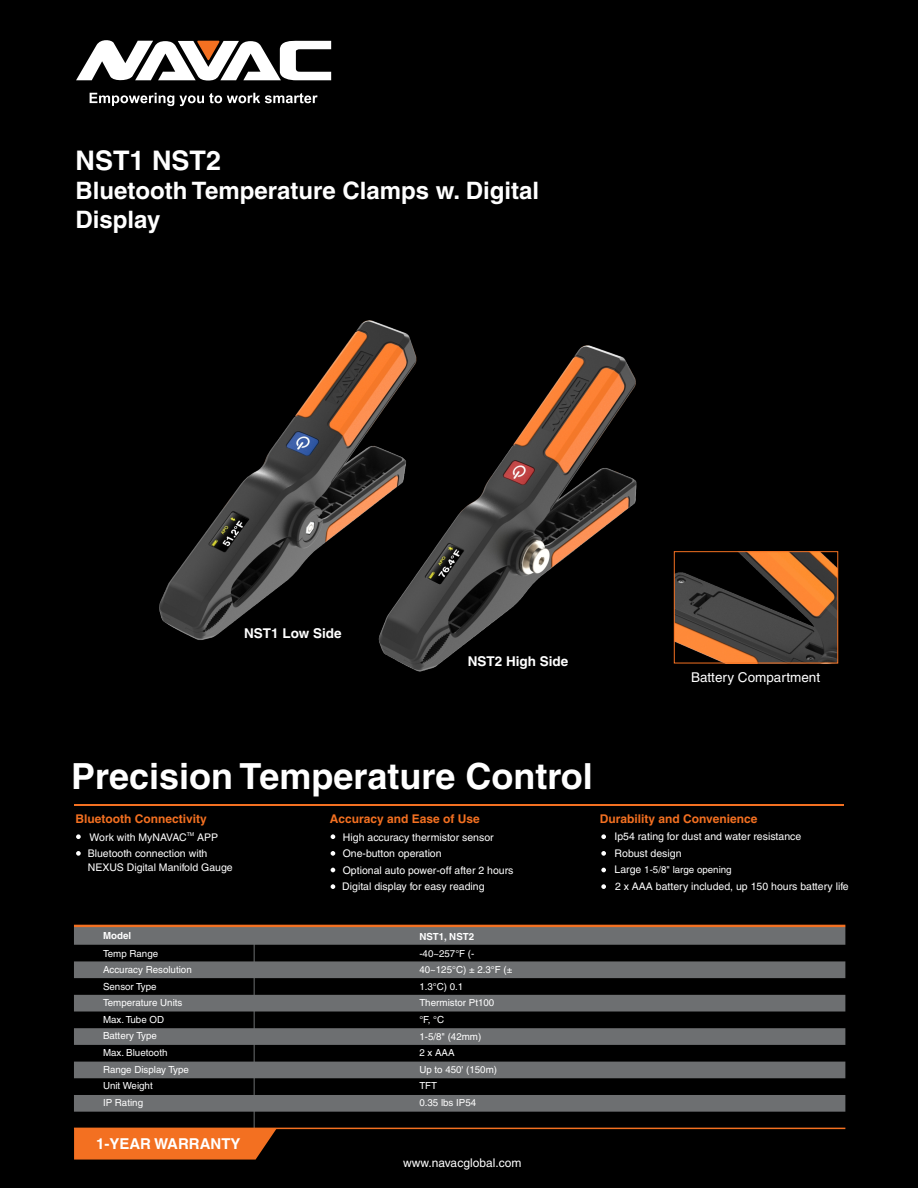
<style>
.page{position:relative;width:918px;height:1188px;background:#000}
.page>*{position:absolute;margin:0;border:0;box-sizing:border-box;transform-origin:0 0}
.t1{font:700 36px "Helvetica LT Pro";color:#fff}
.t2{font:700 27px "Helvetica LT Pro";color:#fff}
.t3{font:700 24px/28.7px "Helvetica LT Pro";color:#fff}
.t4{font:700 15px "Helvetica LT Pro";color:#fff}
.t5{font:700 13.5px "Helvetica LT Pro";color:#fff}
.t6{font:13.5px "Helvetica LT Pro";color:#fff}
.t7{font:700 12px "Helvetica LT Pro";color:#f37021}
.t8{font:12px "Helvetica LT Pro";color:#fff}
.t9{font:10.5px/14px "Helvetica LT Pro";color:#fff}
.t10{font:9.75px/16.5px "Helvetica LT Pro";color:#fff}
.t11{font:700 9.75px "Helvetica LT Pro";color:#fff}
.t12{font:5.25px "Helvetica LT Pro";color:#fff}
.s1{font-size:10.5px}
</style>
<div class="page">
<svg style="left:90px;top:93px;width:228px;height:13px"></svg>
<svg style="left:76px;top:40px;width:255px;height:41px"></svg>
<hr style="left:74px;top:805px;width:770px;height:1px;background:#f37021">
<svg style="left:74px;top:1129px;width:203px;height:31px;background:#e2681e"></svg>
<svg style="left:74px;top:925px;width:771px;height:20px;background:#796d67"></svg>
<hr style="left:254px;top:934px;width:1px;height:194px;background:#6d6f71">
<hr style="left:74px;top:1128px;width:771px;height:1px;background:#f37021">
<div style="left:74px;top:961px;width:771px;height:17px;background:#6d6f71"></div>
<div style="left:74px;top:995px;width:771px;height:17px;background:#6d6f71"></div>
<svg style="left:74px;top:1028px;width:771px;height:17px;background:#6b6c6e"></svg>
<div style="left:74px;top:1062px;width:771px;height:16px;background:#6d6f71"></div>
<div style="left:74px;top:1095px;width:771px;height:17px;background:#6d6f71"></div>
<img style="left:159px;top:320px;width:253px;height:320px">
<img style="left:372px;top:343px;width:265px;height:329px">
<img style="left:676px;top:553px;width:160px;height:108px">
<div style="left:674px;top:551px;width:164px;height:112px;border:1px solid #f37021"></div>
<svg style="left:601px;top:851px;width:5px;height:5px"></svg>
<svg style="left:76px;top:834px;width:5px;height:5px"></svg>
<svg style="left:601px;top:834px;width:5px;height:5px"></svg>
<svg style="left:76px;top:851px;width:5px;height:5px"></svg>
<svg style="left:331px;top:834px;width:4px;height:5px"></svg>
<svg style="left:331px;top:851px;width:4px;height:5px"></svg>
<svg style="left:601px;top:868px;width:5px;height:4px"></svg>
<svg style="left:331px;top:868px;width:4px;height:4px"></svg>
<svg style="left:331px;top:884px;width:4px;height:5px"></svg>
<svg style="left:601px;top:884px;width:5px;height:5px"></svg>
<h2 class="t2" style="left:76px;top:151px;width:147px">NST1 NST2</h2>
<h3 class="t3" style="left:76px;top:179px;width:465px">Bluetooth Temperature Clamps w. Digital<br>Display</h3>
<p class="t5" style="left:244px;top:628px;width:99px">NST1 Low Side</p>
<p class="t5" style="left:468px;top:656px;width:102px">NST2 High Side</p>
<p class="t6" style="left:691px;top:672px;width:131px">Battery Compartment</p>
<h1 class="t1" style="left:71px;top:763px;width:523px">Precision Temperature Control</h1>
<p class="t7" style="left:75px;top:814px;width:133px">Bluetooth Connectivity</p>
<p class="t12" style="left:187px;top:832px;width:9px">TM</p>
<p class="t9" style="left:90px;top:832px;width:130px">Work with MyNAVAC APP</p>
<p class="t9" style="left:88px;top:847px;width:146px">Bluetooth connection with<br>NEXUS Digital Manifold Gauge</p>
<p class="t7" style="left:330px;top:814px;width:151px">Accuracy and Ease of Use</p>
<p class="t9" style="left:343px;top:846px;width:172px;line-height:16.6px">One-button operation<br>Optional auto power-off after 2 hours</p>
<p class="t9" style="left:343px;top:831px;width:152px">High accuracy thermistor sensor</p>
<p class="t9" style="left:342px;top:881px;width:144px">Digital display for easy reading</p>
<p class="t7" style="left:600px;top:814px;width:159px">Durability and Convenience</p>
<p class="t9" style="left:615px;top:831px;width:188px">Ip54 rating for dust and water resistance</p>
<p class="t9" style="left:615px;top:848px;width:68px">Robust design</p>
<p class="t10" style="left:615px;top:863px;width:119px"><span class="s1">Large</span> 1-5/8" large opening</p>
<p class="t9" style="left:615px;top:881px;width:235px">2 x AAA battery included, up 150 hours battery life</p>
<p class="t11" style="left:103px;top:932px;width:30px">Model</p>
<p class="t10" style="left:103px;top:946px;width:90px">Temp Range<br>Accuracy Resolution<br>Sensor Type<br>Temperature Units<br>Max. Tube OD<br>Battery Type<br>Max. Bluetooth<br>Range Display Type<br>Unit Weight<br>IP Rating</p>
<h3 class="t4" style="left:96px;top:1139px;width:146px">1-YEAR WARRANTY</h3>
<p class="t11" style="left:419px;top:933px;width:56px">NST1, NST2</p>
<p class="t10" style="left:419px;top:946px;width:95px">-40~257°F (-<br>40~125°C) ± 2.3°F (±<br>1.3°C) 0.1<br>Thermistor Pt100<br>°F, °C<br>1-5/8" (42mm)<br>2 x AAA<br>Up to 450' (150m)<br>TFT<br>0.35 lbs IP54</p>
<p class="t8" style="left:403px;top:1158px;width:120px">www.navacglobal.com</p>
</div>
